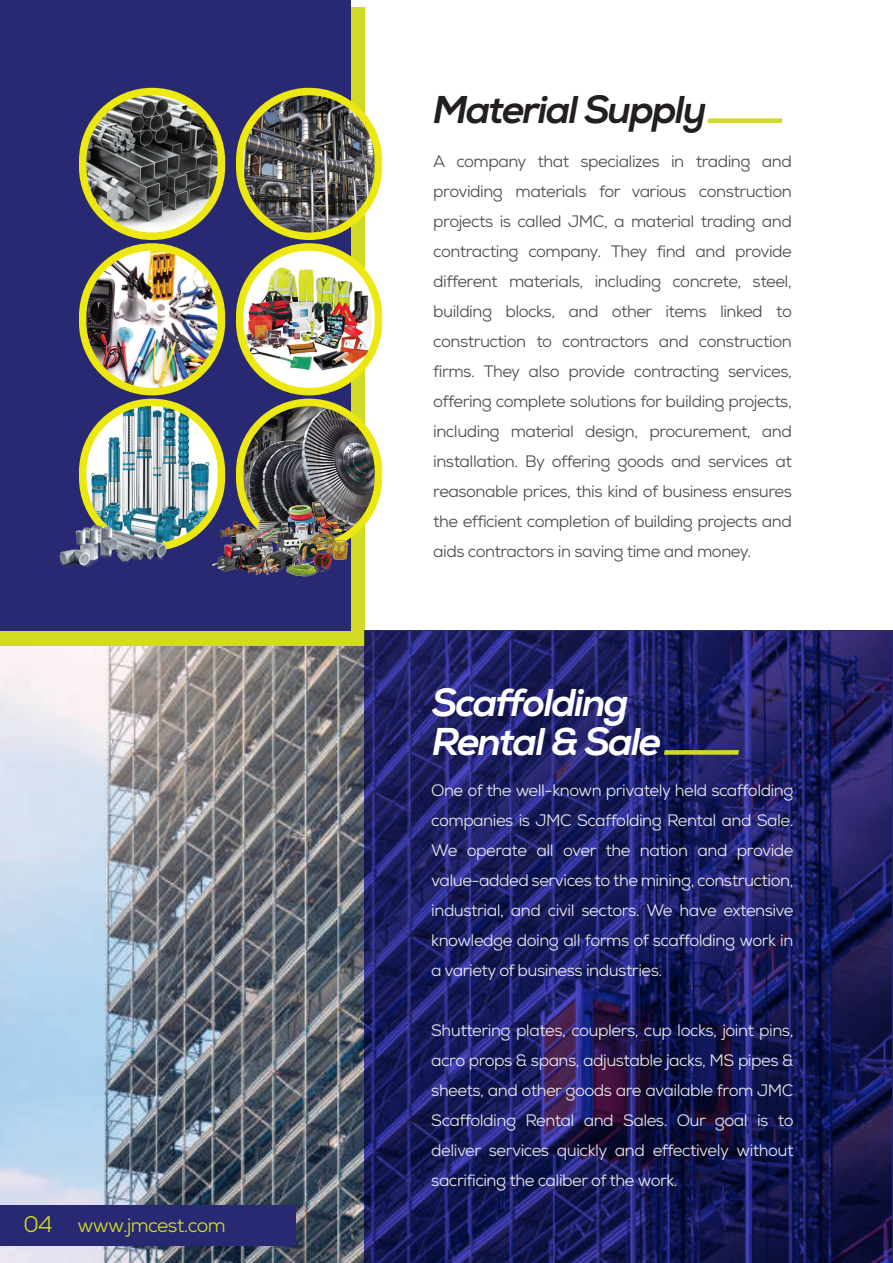
<style>
.page{position:relative;width:893px;height:1263px;background:#fff}
.page>*{position:absolute;margin:0;border:0;box-sizing:border-box;transform-origin:0 0}
.t1{font:italic 800 38.7px/39px "Nexa";letter-spacing:-.05em;color:#fff}
.t2{font:italic 800 38.7px "Nexa";letter-spacing:-.05em;color:#231f20}
.t3{font:19.2px "Nexa";letter-spacing:-.03em;color:#d1db25}
.t4{font:16.5px/30px "Nexa";letter-spacing:-.03em;color:#231f20;text-align:justify}
.t5{font:16.5px/30px "Nexa";letter-spacing:-.03em;color:#fff;text-align:justify}
.s1{font-size:22.5px}
</style>
<div class="page">
<img style="left:0;top:646px;width:365px;height:617px">
<svg style="left:707px;top:118px;width:75px;height:5px"></svg>
<div style="left:0;top:7px;width:365px;height:639px;background:#d1db25"></div>
<div style="left:0;top:0;width:350px;height:630px;background:#282873"></div>
<svg style="left:365px;top:630px;width:528px;height:633px;background:#1c1d5f"></svg>
<svg style="left:664px;top:750px;width:75px;height:5px"></svg>
<div style="left:0;top:1205px;width:295px;height:40px;background:#282873"></div>
<img style="left:83px;top:92px;width:138px;height:144px;border-radius:69px">
<div style="left:79px;top:88px;width:146px;height:152px;border:8px solid #ece810;border-radius:69px"></div>
<img style="left:83px;top:247px;width:138px;height:145px;border-radius:69px">
<div style="left:79px;top:243px;width:146px;height:152px;border:8px solid #ece810;border-radius:69px"></div>
<img style="left:83px;top:402px;width:138px;height:145px;border-radius:69px">
<div style="left:79px;top:399px;width:146px;height:152px;border:8px solid #ece810;border-radius:69px"></div>
<img style="left:240px;top:92px;width:138px;height:144px;border-radius:69px">
<div style="left:236px;top:88px;width:146px;height:152px;border:8px solid #ece810;border-radius:69px"></div>
<img style="left:240px;top:247px;width:138px;height:145px;border-radius:69px">
<div style="left:236px;top:243px;width:146px;height:152px;border:8px solid #ece810;border-radius:69px"></div>
<img style="left:240px;top:402px;width:138px;height:145px;border-radius:69px">
<div style="left:236px;top:399px;width:146px;height:152px;border:8px solid #ece810;border-radius:69px"></div>
<img style="left:60px;top:524px;width:107px;height:43px">
<img style="left:204px;top:499px;width:152px;height:82px">
<p class="t3" style="left:24px;top:1213px;width:204px"><span class="s1">04</span> www.jmcest.com</p>
<h1 class="t2" style="left:433px;top:86px;width:275px">Material Supply</h1>
<p class="t4" style="left:433px;top:147px;width:360px">A company that specializes in trading and providing materials for various construction projects is called JMC, a material trading and contracting company. They find and provide different materials, including concrete, steel, building blocks, and other items linked to construction to contractors and construction firms. They also provide contracting services, offering complete solutions for building projects, including material design, procurement, and installation. By offering goods and services at reasonable prices, this kind of business ensures the efficient completion of building projects and aids contractors in saving time and money.</p>
<h1 class="t1" style="left:432px;top:683px;width:231px">Scaffolding<br>Rental &amp; Sale</h1>
<p class="t5" style="left:431px;top:775px;width:364px">One of the well-known privately held scaffolding companies is JMC Scaffolding Rental and Sale.<br>We operate all over the nation and provide value-added services to the mining, construction, industrial, and civil sectors. We have extensive knowledge doing all forms of scaffolding work in a variety of business industries.</p>
<p class="t5" style="left:431px;top:1015px;width:364px">Shuttering plates, couplers, cup locks, joint pins, acro props &amp; spans, adjustable jacks, MS pipes &amp; sheets, and other goods are available from JMC Scaffolding Rental and Sales. Our goal is to deliver services quickly and effectively without sacrificing the caliber of the work.</p>
</div>
